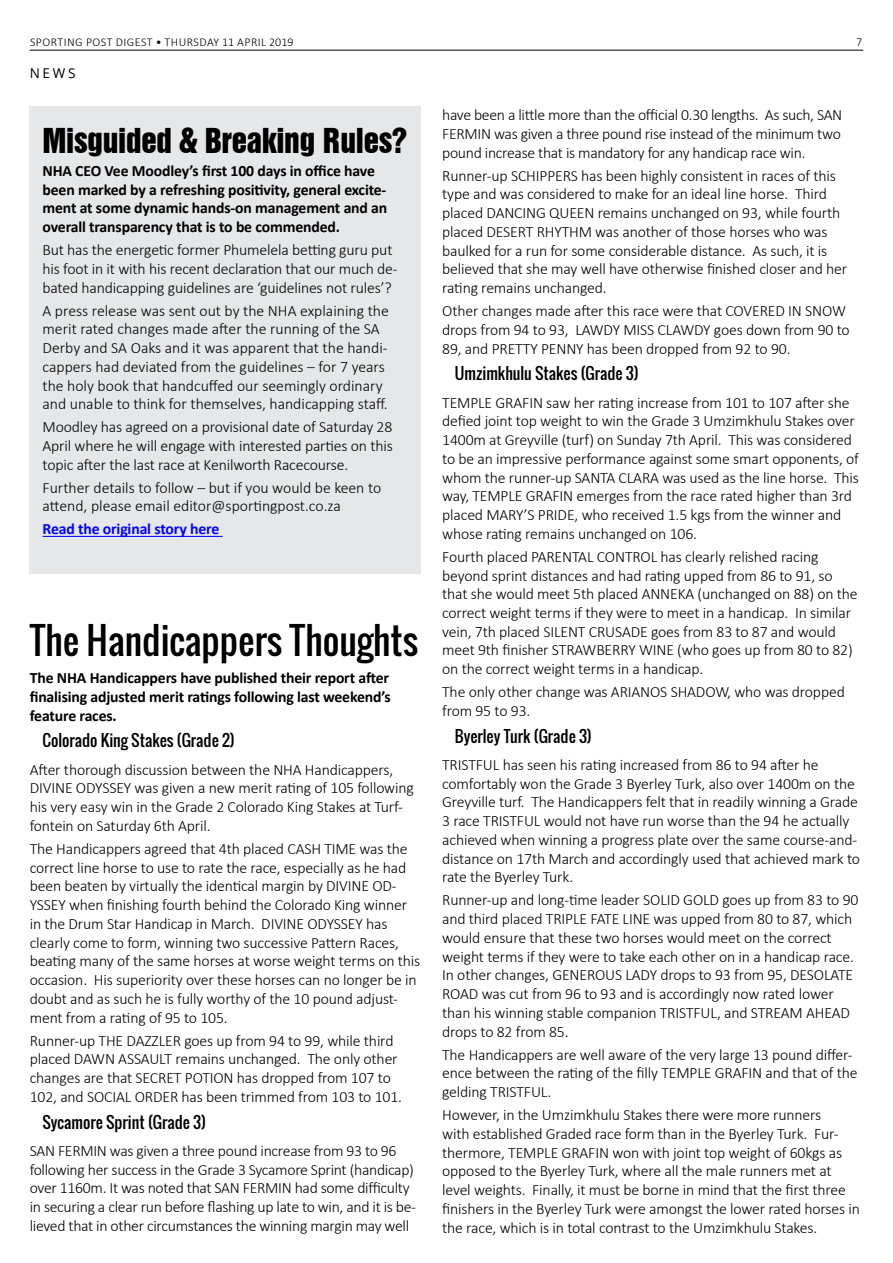
<style>
.page{position:relative;width:893px;height:1263px;background:#fff}
.page>*{position:absolute;margin:0;border:0;box-sizing:border-box;transform-origin:0 0}
.t1{font:36px "Oswald";color:#000}
.t2{font:31.5px "Swiss 921 BT Regular A";letter-spacing:-.01em;color:#000}
.t3{font:300 15.75px/18.8px "Calibri";letter-spacing:-.01em;color:#000}
.t4{font:700 15.75px/18.8px "Calibri";letter-spacing:-.01em;color:#000;text-align:justify}
.t5{font:15.75px "Oswald";color:#000}
.t6{font:700 15.75px "Calibri";letter-spacing:-.01em;color:#00f}
.t7{font:13.5px "Open Sans";color:#000}
.t8{font:300 12px "Calibri";letter-spacing:.04em;color:#000}
</style>
<div class="page">
<hr style="left:30px;top:50px;width:833px;height:1px;background:#000">
<div style="left:30px;top:106px;width:391px;height:468px;background:#e6e7e8"></div>
<hr style="left:43px;top:536px;width:179px;height:1px;background:#00f">
<p class="t8" style="left:30px;top:34px;width:265px">SPORTING POST DIGEST • thursday 11 apri l 2019</p>
<p class="t8" style="left:856px;top:34px;width:8px">7</p>
<p class="t7" style="left:30px;top:64px;width:46px">NEWS</p>
<h2 class="t2" style="left:43px;top:120px;width:366px">Misguided &amp; Breaking Rules?</h2>
<p class="t4" style="left:43px;top:161px;width:346px;text-align:left">NHA CEO Vee Moodley’s first 100 days in office have been marked by a refreshing positivity, general excite&shy;ment at some dynamic hands-on management and an overall transparency that is to be commended.</p>
<p class="t3" style="left:43px;top:240px;width:357px">But has the energetic former Phumelela betting guru put his foot in it with his recent declaration that our much de&shy;bated handicapping guidelines are ‘guidelines not rules’?</p>
<p class="t3" style="left:43px;top:301px;width:348px">A press release was sent out by the NHA explaining the merit rated changes made after the running of the SA Derby and SA Oaks and it was apparent that the handi&shy;cappers had deviated from the guidelines – for 7 years the holy book that handcuffed our seemingly ordinary and unable to think for themselves, handicapping staff.</p>
<p class="t3" style="left:43px;top:417px;width:352px;text-align:justify">Moodley has agreed on a provisional date of Saturday 28<br>April where he will engage with interested parties on this topic after the last race at Kenilworth Racecourse.</p>
<p class="t3" style="left:43px;top:478px;width:340px">Further details to follow – but if you would be keen to attend, please email editor@sportingpost.co.za</p>
<p class="t6" style="left:43px;top:518px;width:178px">Read the original story here</p>
<h1 class="t1" style="left:30px;top:613px;width:390px">The Handicappers Thoughts</h1>
<p class="t4" style="left:30px;top:668px;width:362px">The NHA Handicappers have published their report after finalising adjusted merit ratings following last weekend’s feature races.</p>
<p class="t5" style="left:43px;top:729px;width:194px">Colorado King Stakes (Grade 2)</p>
<p class="t3" style="left:30px;top:760px;width:386px">After thorough discussion between the NHA Handicappers, DIVINE ODYSSEY was given a new merit rating of 105 following his very easy win in the Grade 2 Colorado King Stakes at Turf&shy;fontein on Saturday 6th April.</p>
<p class="t3" style="left:30px;top:839px;width:392px">The Handicappers agreed that 4th placed CASH TIME was the correct line horse to use to rate the race, especially as he had been beaten by virtually the identical margin by DIVINE OD-YSSEY when finishing fourth behind the Colorado King winner in the Drum Star Handicap in March. DIVINE ODYSSEY has clearly come to form, winning two successive Pattern Races, beating many of the same horses at worse weight terms on this occasion. H is superiority over these horses can no longer be in doubt and as such he is fully worthy of the 10 pound adjust&shy;ment from a rating of 95 to 105.</p>
<p class="t3" style="left:30px;top:1031px;width:374px">Runner-up TH E DAZZLER goes up from 94 to 99, while third placed DAWN ASSAULT remains unchanged. The only other changes are that SECRET POTION has dropped from 107 to 102, and SOCIAL ORDER has been trimmed from 103 to 101.</p>
<p class="t5" style="left:43px;top:1110px;width:165px">Sycamore Sprint (Grade 3)</p>
<p class="t3" style="left:30px;top:1141px;width:388px">SAN FERMIN was given a three pound increase from 93 to 96 following her success in the Grade 3 Sycamore Sprint (handicap) over 1160m. It was noted that SAN FERMIN had some difficulty in securing a clear run before flashing up late to win, and it is be&shy;lieved that in other circumstances the winning margin may well</p>
<p class="t3" style="left:442px;top:105px;width:402px;text-align:justify">have been a little more than the official 0.30 lengths. As such, SAN FERMIN was given a three pound rise instead of the minimum two pound increase that is mandatory for any handicap race win.</p>
<p class="t3" style="left:442px;top:166px;width:407px">Runner-up SCH IPPERS has been highly consistent in races of this type and was considered to make for an ideal line horse. Third placed DANCING QU EEN remains unchanged on 93, while fourth placed DESERT RHYTH M was another of those horses who was baulked for a run for some considerable distance. As such, it is believed that she may well have otherwise finished closer and her rating remains unchanged.</p>
<p class="t3" style="left:442px;top:301px;width:409px">Other changes made after this race were that COVERED IN SNOW drops from 94 to 93, LAWDY MISS CLAWDY goes down from 90 to<br>89, and PRETTY PENNY has been dropped from 92 to 90.</p>
<p class="t5" style="left:455px;top:362px;width:185px">Umzimkhulu Stakes (Grade 3)</p>
<p class="t3" style="left:442px;top:393px;width:418px">TEMPLE GRAFIN saw her rating increase from 101 to 107 after she defied joint top weight to win the Grade 3 U mzimkhulu Stakes over 1400m at Greyville (turf) on Sunday 7th April. This was considered to be an impressive performance against some smart opponents, of whom the runner-up SANTA CLARA was used as the line horse. This way, TEMPLE GRAFIN emerges from the race rated higher than 3rd placed MARY’S PRIDE, who received 1.5 kgs from the winner and whose rating remains unchanged on 106.</p>
<p class="t3" style="left:442px;top:547px;width:417px">Fourth placed PARENTAL CONTROL has clearly relished racing beyond sprint distances and had rating upped from 86 to 91, so that she would meet 5th placed ANNEKA (unchanged on 88) on the correct weight terms if they were to meet in a handicap. In similar vein, 7th placed SILENT CRUSADE goes from 83 to 87 and would meet 9th finisher STRAWBERRY WINE (who goes up from 80 to 82) on the correct weight terms in a handicap.</p>
<p class="t3" style="left:442px;top:682px;width:404px">The only other change was ARIANOS SHADOW, who was dropped from 95 to 93.</p>
<p class="t5" style="left:455px;top:724px;width:138px">Byerley Turk (Grade 3)</p>
<p class="t3" style="left:442px;top:755px;width:419px">TRISTFUL has seen his rating increased from 86 to 94 after he comfortably won the Grade 3 Byerley Turk, also over 1400m on the Greyville turf. The Handicappers felt that in readily winning a Grade 3 race TRISTFUL would not have run worse than the 94 he actually achieved when winning a progress plate over the same course-and&shy;distance on 17th March and accordingly used that achieved mark to rate the Byerley Turk.</p>
<p class="t3" style="left:442px;top:891px;width:418px">Runner-up and long-time leader SOLID GOLD goes up from 83 to 90 and third placed TRIPLE FATE LINE was upped from 80 to 87, which would ensure that these two horses would meet on the correct weight terms if they were to take each other on in a handicap race.<br>In other changes, GENEROUS LADY drops to 93 from 95, DESOLATE ROAD was cut from 96 to 93 and is accordingly now rated lower than his winning stable companion TRISTFUL, and STREAM AH EAD drops to 82 from 85.</p>
<p class="t3" style="left:442px;top:1045px;width:417px">The Handicappers are well aware of the very large 13 pound differ&shy;ence between the rating of the filly TEMPLE GRAFIN and that of the gelding TRISTFUL.</p>
<p class="t3" style="left:442px;top:1105px;width:419px">However, in the U mzimkhulu Stakes there were more runners<br>with established Graded race form than in the Byerley Turk. Fur&shy;thermore, TEMPLE GRAFIN won with joint top weight of 60kgs as opposed to the Byerley Turk, where all the male runners met at level weights. Finally, it must be borne in mind that the first three finishers in the Byerley Turk were amongst the lower rated horses in the race, which is in total contrast to the U mzimkhulu Stakes.</p>
</div>
